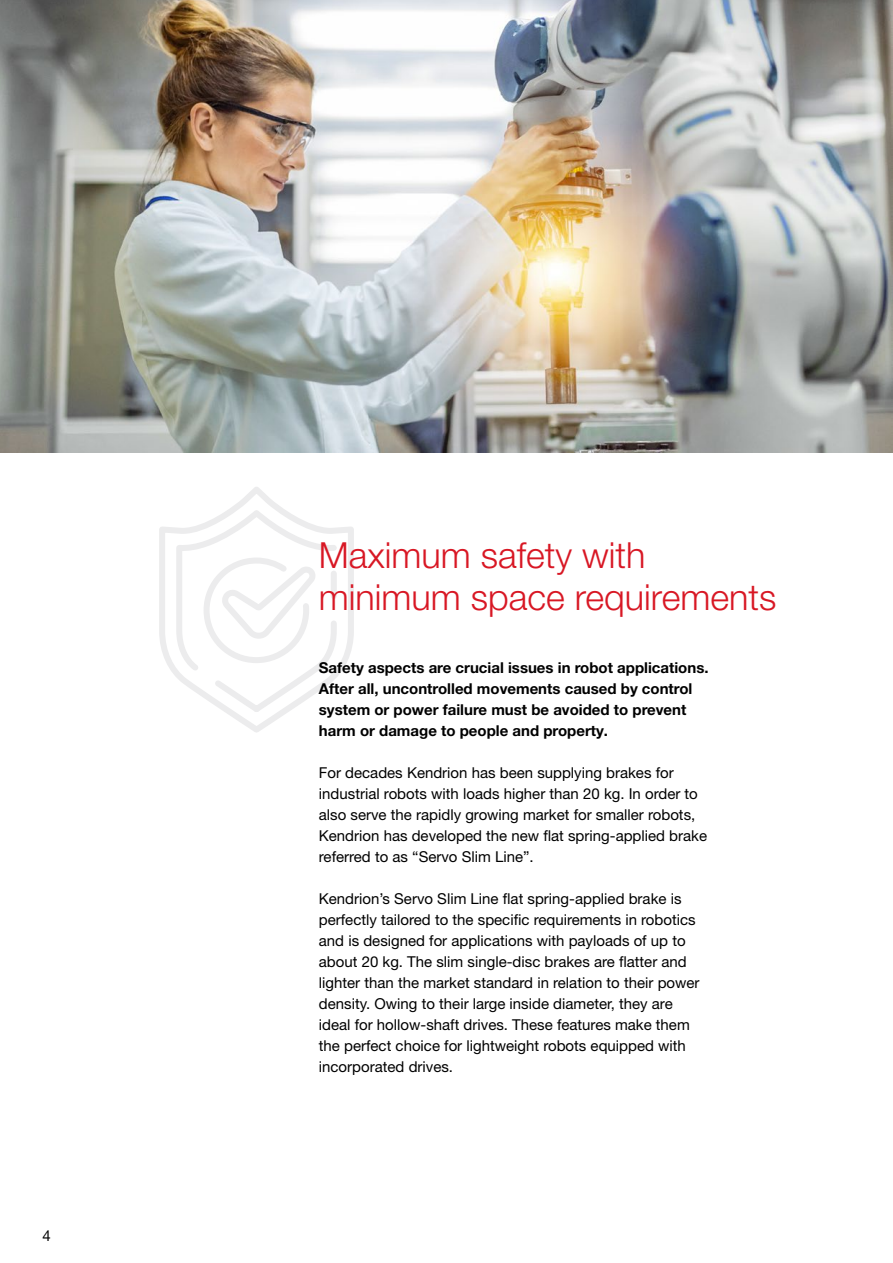
<style>
.page{position:relative;width:893px;height:1263px;background:#fff}
.page>*{position:absolute;margin:0;border:0;box-sizing:border-box;transform-origin:0 0}
.t1{font:300 36px/42px "Helvetica Neue LT Pro";color:#d81724}
.t2{font:15px/21px "Helvetica Neue LT Pro";color:#000}
.t3{font:700 15px/21px "Helvetica Neue LT Pro";color:#000}
</style>
<div class="page">
<svg style="left:159px;top:487px;width:195px;height:246px"></svg>
<img style="left:0;top:0;width:893px;height:452px">
<p class="t2" style="left:43px;top:1225px;width:10px">4</p>
<h1 class="t1" style="left:319px;top:533px;width:459px">Maximum safety with minimum space requirements</h1>
<p class="t3" style="left:319px;top:656px;width:391px">Safety aspects are crucial issues in robot applications.<br>After all, uncontrolled movements caused by control system or power failure must be avoided to prevent harm or damage to people and property.</p>
<p class="t2" style="left:319px;top:761px;width:390px">For decades Kendrion has been supplying brakes for industrial robots with loads higher than 20 kg. In order to also serve the rapidly growing market for smaller robots, Kendrion has developed the new flat spring-applied brake referred to as “Servo Slim Line”.</p>
<p class="t2" style="left:319px;top:887px;width:382px">Kendrion’s Servo Slim Line flat spring-applied brake is perfectly tailored to the specific requirements in robotics and is designed for applications with payloads of up to about 20 kg. The slim single-disc brakes are flatter and lighter than the market standard in relation to their power density. Owing to their large inside diameter, they are ideal for hollow-shaft drives. These features make them the perfect choice for lightweight robots equipped with incorporated drives.</p>
</div>
